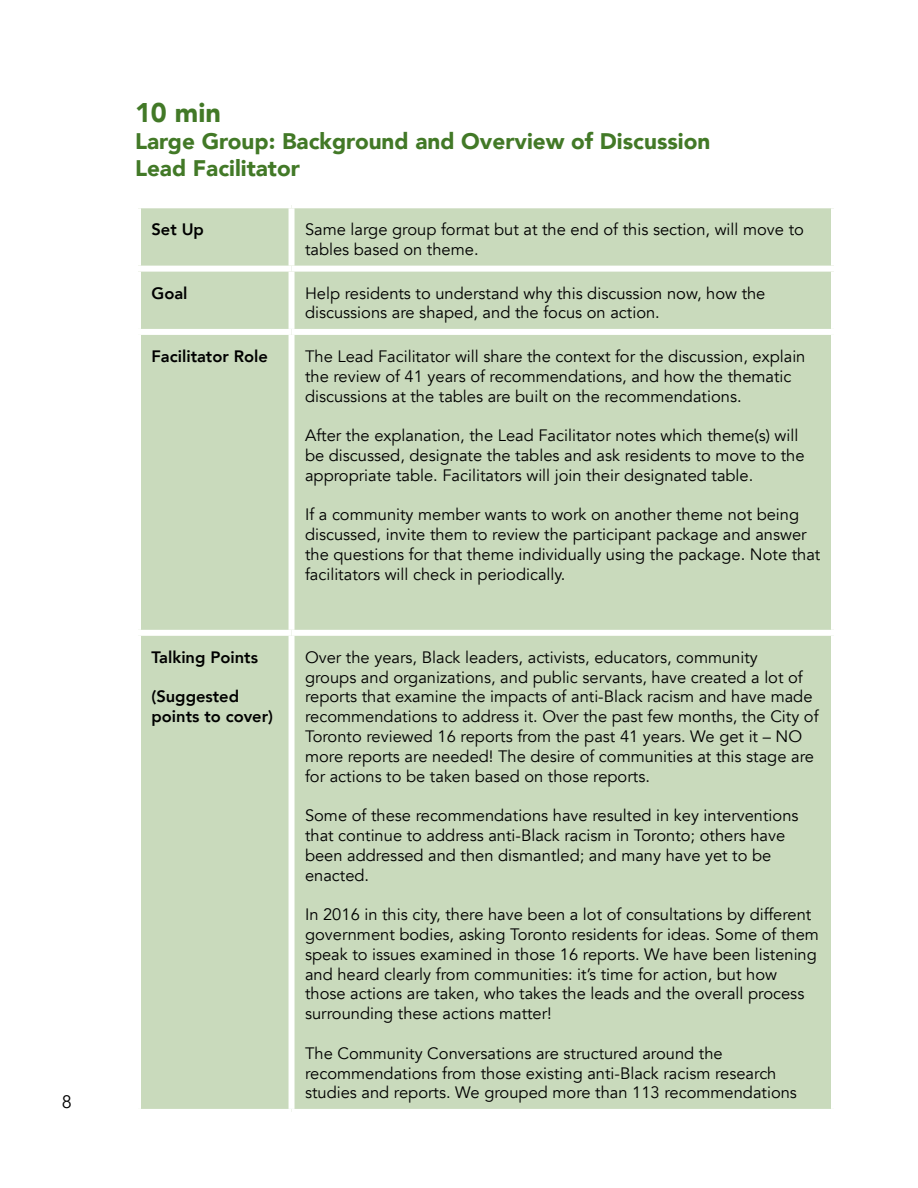
<style>
.page{position:relative;width:918px;height:1188px;background:#fff}
.page>*{position:absolute;margin:0;border:0;box-sizing:border-box;transform-origin:0 0}
.t1{font:900 27px "Avenir";color:#427927}
.t2{font:900 22.5px/27px "Avenir";color:#427927}
.t3{font:18px "Avenir";color:#000}
.t4{font:16.5px/19.8px "Avenir";color:#000}
.t5{font:800 16.5px/19.8px "Avenir";color:#000}
</style>
<div class="page">
<div style="left:292px;top:332px;width:542px;height:301px;background:#c9dabc"></div>
<div style="left:292px;top:633px;width:542px;height:479px;background:#c9dabc"></div>
<div style="left:138px;top:205px;width:154px;height:64px;background:#c9dabc"></div>
<div style="left:292px;top:205px;width:542px;height:64px;background:#c9dabc"></div>
<div style="left:138px;top:269px;width:154px;height:63px;background:#c9dabc"></div>
<div style="left:292px;top:269px;width:542px;height:63px;background:#c9dabc"></div>
<div style="left:138px;top:332px;width:154px;height:301px;background:#c9dabc"></div>
<div style="left:138px;top:633px;width:154px;height:479px;background:#c9dabc"></div>
<div style="left:135px;top:202px;width:157px;height:6px;background:#fff"></div>
<div style="left:135px;top:208px;width:6px;height:58px;background:#fff"></div>
<div style="left:292px;top:202px;width:545px;height:6px;background:#fff"></div>
<div style="left:289px;top:208px;width:6px;height:58px;background:#fff"></div>
<div style="left:831px;top:208px;width:6px;height:58px;background:#fff"></div>
<div style="left:135px;top:266px;width:157px;height:6px;background:#fff"></div>
<div style="left:135px;top:272px;width:6px;height:57px;background:#fff"></div>
<div style="left:292px;top:266px;width:545px;height:6px;background:#fff"></div>
<div style="left:289px;top:272px;width:6px;height:57px;background:#fff"></div>
<div style="left:831px;top:272px;width:6px;height:57px;background:#fff"></div>
<div style="left:135px;top:329px;width:157px;height:6px;background:#fff"></div>
<div style="left:135px;top:335px;width:6px;height:295px;background:#fff"></div>
<div style="left:292px;top:329px;width:545px;height:6px;background:#fff"></div>
<div style="left:289px;top:335px;width:6px;height:295px;background:#fff"></div>
<div style="left:831px;top:335px;width:6px;height:295px;background:#fff"></div>
<div style="left:135px;top:636px;width:6px;height:473px;background:#fff"></div>
<div style="left:289px;top:636px;width:6px;height:473px;background:#fff"></div>
<div style="left:831px;top:636px;width:6px;height:473px;background:#fff"></div>
<div style="left:135px;top:630px;width:157px;height:6px;background:#fff"></div>
<div style="left:135px;top:1109px;width:157px;height:6px;background:#fff"></div>
<div style="left:292px;top:630px;width:545px;height:6px;background:#fff"></div>
<div style="left:292px;top:1109px;width:545px;height:6px;background:#fff"></div>
<p class="t3" style="left:62px;top:1091px;width:12px">8</p>
<h3 class="t1" style="left:135px;top:89px;width:87px">10 min</h3>
<h3 class="t2" style="left:135px;top:127px;width:577px">Large Group: Background and Overview of Discussion<br>Lead Facilitator</h3>
<h4 class="t5" style="left:152px;top:220px;width:54px">Set Up</h4>
<p class="t4" style="left:305px;top:220px;width:500px">Same large group format but at the end of this section, will move to tables based on theme.</p>
<h4 class="t5" style="left:152px;top:283px;width:38px">Goal</h4>
<p class="t4" style="left:305px;top:283px;width:462px">Help residents to understand why this discussion now, how the discussions are shaped, and the focus on action.</p>
<h4 class="t5" style="left:152px;top:346px;width:118px">Facilitator Role</h4>
<p class="t4" style="left:305px;top:347px;width:502px">The Lead Facilitator will share the context for the discussion, explain the review of 41 years of recommendations, and how the thematic discussions at the tables are built on the recommendations.</p>
<p class="t4" style="left:305px;top:426px;width:501px">After the explanation, the Lead Facilitator notes which theme(s) will be discussed, designate the tables and ask residents to move to the appropriate table. Facilitators will join their designated table.</p>
<p class="t4" style="left:305px;top:505px;width:517px">If a community member wants to work on another theme not being discussed, invite them to review the participant package and answer the questions for that theme individually using the package. Note that facilitators will check in periodically.</p>
<p class="t5" style="left:152px;top:647px;width:108px">Talking Points</p>
<p class="t5" style="left:152px;top:687px;width:123px">(Suggested points to cover)</p>
<p class="t4" style="left:305px;top:648px;width:515px">Over the years, Black leaders, activists, educators, community<br>groups and organizations, and public servants, have created a lot of reports that examine the impacts of anti-Black racism and have made recommendations to address it. Over the past few months, the City of Toronto reviewed 16 reports from the past 41 years. We get it – NO more reports are needed! The desire of communities at this stage are for actions to be taken based on those reports.</p>
<p class="t4" style="left:305px;top:806px;width:495px">Some of these recommendations have resulted in key interventions that continue to address anti-Black racism in Toronto; others have been addressed and then dismantled; and many have yet to be enacted.</p>
<p class="t4" style="left:305px;top:905px;width:515px">In 2016 in this city, there have been a lot of consultations by different government bodies, asking Toronto residents for ideas. Some of them speak to issues examined in those 16 reports. We have been listening and heard clearly from communities: it’s time for action, but how those actions are taken, who takes the leads and the overall process surrounding these actions matter!</p>
<p class="t4" style="left:305px;top:1044px;width:493px">The Community Conversations are structured around the recommendations from those existing anti-Black racism research studies and reports. We grouped more than 113 recommendations</p>
</div>
